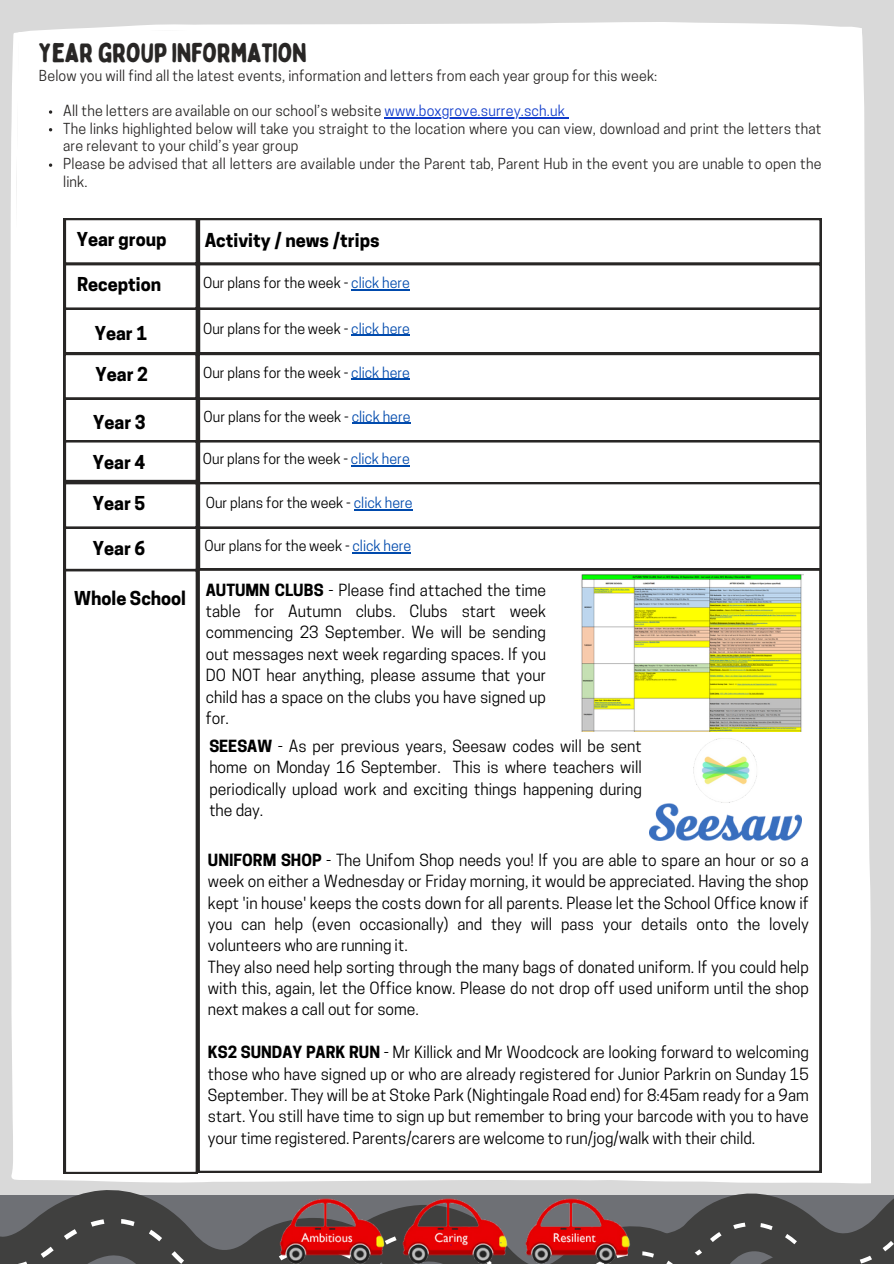
<style>
.page{position:relative;width:894px;height:1264px;background:#fff}
.page>*{position:absolute;margin:0;border:0;box-sizing:border-box;transform-origin:0 0}
.t1{font:26.85px "Bobby Jones Soft";letter-spacing:-.025em;color:#282625}
.t2{font:700 18px "Cooper Hewitt";color:#000}
.t3{font:15.75px/21.3px "Cooper Hewitt";color:#000;text-align:justify}
.t4{font:14.25px/17.7px "Cooper Hewitt";letter-spacing:.01em;color:#282625}
.t5{font:14.25px "Cooper Hewitt";color:#000}
.s1{color:#113ccb}
.s2{color:#004aad}
.s3{font-weight:700}
</style>
<div class="page">
<div style="left:0;top:0;width:893px;height:1263px;background:#d9d9d9"></div>
<div style="left:10px;top:22px;width:860px;height:966px;background:#fff"></div>
<svg style="left:64px;top:218px;width:757px;height:351px"></svg>
<div style="left:64px;top:569px;width:133px;height:351px;background:#fff"></div>
<div style="left:197px;top:568px;width:624px;height:425px;background:#fff"></div>
<div style="left:10px;top:920px;width:381px;height:261px;background:#fff"></div>
<svg style="left:0;top:964px;width:352px;height:299px;fill:#fff"></svg>
<svg style="left:602px;top:988px;width:269px;height:5px"></svg>
<svg style="left:875px;top:1195px;width:18px;height:68px"></svg>
<svg style="left:353px;top:993px;width:522px;height:270px;fill:#fff"></svg>
<svg style="left:370px;top:1031px;width:472px;height:232px;fill:#fff"></svg>
<img style="left:272px;top:1193px;width:369px;height:70px">
<img style="left:579px;top:572px;width:224px;height:159px">
<img style="left:649px;top:738px;width:152px;height:102px">
<svg style="left:49px;top:110px;width:3px;height:4px"></svg>
<hr style="left:384px;top:117px;width:181px;height:1px;background:#113ccb">
<svg style="left:49px;top:163px;width:3px;height:4px"></svg>
<hr style="left:351px;top:289px;width:59px;height:1px;background:#004aad">
<hr style="left:351px;top:335px;width:59px;height:1px;background:#004aad">
<hr style="left:351px;top:379px;width:59px;height:1px;background:#004aad">
<hr style="left:354px;top:509px;width:58px;height:1px;background:#004aad">
<hr style="left:351px;top:423px;width:59px;height:1px;background:#004aad">
<hr style="left:351px;top:465px;width:58px;height:1px;background:#004aad">
<hr style="left:352px;top:552px;width:59px;height:1px;background:#004aad">
<h3 class="t1" style="left:39px;top:36px;width:270px">YEAR GROUP INFORMATION</h3>
<h2 class="t4" style="left:39px;top:68px;width:619px">Below you will find all the latest events, information and letters from each year group for this week:</h2>
<h2 class="t4" style="left:63px;top:103px;width:503px">All the letters are available on our school’s website <span class="s1">www.boxgrove.surrey.sch.uk</span></h2>
<h3 class="t4" style="left:63px;top:121px;width:759px">The links highlighted below will take you straight to the location where you can view, download and print the letters that are relevant to your child’s year group</h3>
<h2 class="t4" style="left:63px;top:157px;width:759px">Please be advised that all letters are available under the Parent tab, Parent Hub in the event you are unable to open the link.</h2>
<h3 class="t2" style="left:77px;top:232px;width:91px">Year group</h3>
<h2 class="t2" style="left:205px;top:234px;width:176px">Activity / news /trips</h2>
<h1 class="t2" style="left:77px;top:277px;width:86px">Reception</h1>
<h2 class="t2" style="left:95px;top:327px;width:54px">Year 1</h2>
<h3 class="t2" style="left:96px;top:367px;width:54px">Year 2</h3>
<h3 class="t2" style="left:93px;top:416px;width:54px">Year 3</h3>
<h3 class="t2" style="left:93px;top:456px;width:54px">Year 4</h3>
<p class="t2" style="left:93px;top:496px;width:54px">Year 5</p>
<h2 class="t2" style="left:93px;top:541px;width:54px">Year 6</h2>
<h2 class="t5" style="left:203px;top:277px;width:208px">Our plans for the week - <span class="s2">click here</span></h2>
<h3 class="t5" style="left:203px;top:323px;width:208px">Our plans for the week - <span class="s2">click here</span></h3>
<h2 class="t5" style="left:203px;top:367px;width:208px">Our plans for the week - <span class="s2">click here</span></h2>
<p class="t5" style="left:203px;top:411px;width:208px">Our plans for the week - <span class="s2">click here</span></p>
<h3 class="t5" style="left:203px;top:453px;width:208px">Our plans for the week - <span class="s2">click here</span></h3>
<h3 class="t5" style="left:206px;top:497px;width:208px">Our plans for the week - <span class="s2">click here</span></h3>
<h3 class="t5" style="left:204px;top:540px;width:208px">Our plans for the week - <span class="s2">click here</span></h3>
<p class="t2" style="left:74px;top:591px;width:113px">Whole School</p>
<h3 class="t3" style="left:206px;top:581px;width:342px"><span class="s3">AUTUMN CLUBS</span> - Please find attached the time table for Autumn clubs. Clubs start week commencing 23 September. We will be sending out messages next week regarding spaces. If you DO NOT hear anything, please assume that your child has a space on the clubs you have signed up for.</h3>
<p class="t3" style="left:209px;top:737px;width:434px"><span class="s3">SEESAW</span> - As per previous years, Seesaw codes will be sent home on Monday 16 September. This is where teachers will periodically upload work and exciting things happening during the day.</p>
<h3 class="t3" style="left:208px;top:851px;width:602px;text-align:left"><span class="s3">UNIFORM SHOP</span> - The Unifom Shop needs you! If you are able to spare an hour or so a week on either a Wednesday or Friday morning, it would be appreciated. Having the shop kept 'in house' keeps the costs down for all parents. Please let the School Office know if you can help (even occasionally) and they will pass your details onto the lovely volunteers who are running it.<br>They also need help sorting through the many bags of donated uniform. If you could help with this, again, let the Office know. Please do not drop off used uniform until the shop next makes a call out for some.</h3>
<h2 class="t3" style="left:208px;top:1043px;width:602px"><span class="s3">KS2 SUNDAY PARK RUN</span> - Mr Killick and Mr Woodcock are looking forward to welcoming those who have signed up or who are already registered for Junior Parkrin on Sunday 15<br>September. They will be at Stoke Park (Nightingale Road end) for 8:45am ready for a 9am start. You still have time to sign up but remember to bring your barcode with you to have your time registered. Parents/carers are welcome to run/jog/walk with their child.</h2>
</div>
